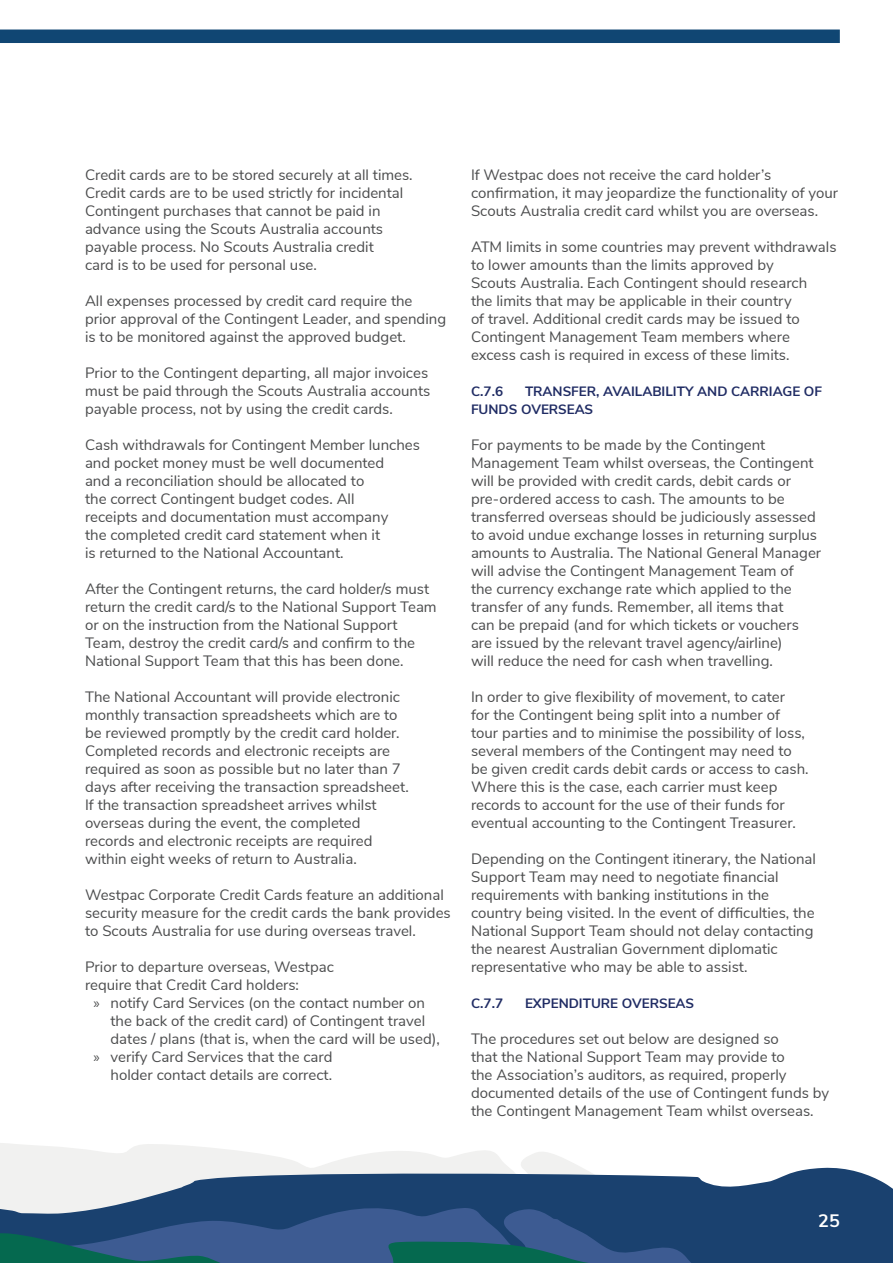
<style>
.page{position:relative;width:893px;height:1263px;background:#fff}
.page>*{position:absolute;margin:0;border:0;box-sizing:border-box;transform-origin:0 0}
.t1{font:700 18px "Nunito Sans";color:#fff}
._3_0_Body_Copy{font:15px/18px "Nunito Sans";color:#4b4c4d}
._2_0_Body_Header{font:700 13.5px/18px "Nunito Sans";color:#202c64}
.s1{font-family:"Myriad Pro"}
</style>
<div class="page">
<div style="left:0;top:30px;width:840px;height:13px;background:#104673"></div>
<svg style="left:0;top:1143px;width:832px;height:25px"></svg>
<svg style="left:0;top:1168px;width:893px;height:35px;fill:#1a416f"></svg>
<svg style="left:0;top:1203px;width:893px;height:22px;fill:#1a416f"></svg>
<svg style="left:0;top:1225px;width:893px;height:38px"></svg>
<p class="_3_0_Body_Copy" style="left:85px;top:164px;width:329px">Credit cards are to be stored securely at all times.</p>
<p class="_3_0_Body_Copy" style="left:85px;top:182px;width:320px">Credit cards are to be used strictly for incidental Contingent purchases that cannot be paid in advance using the Scouts Australia accounts payable process. No Scouts Australia credit card is to be used for personal use.</p>
<p class="_3_0_Body_Copy" style="left:85px;top:290px;width:363px">All expenses processed by credit card require the prior approval of the Contingent Leader, and spending is to be monitored against the approved budget.</p>
<p class="_3_0_Body_Copy" style="left:85px;top:362px;width:347px">Prior to the Contingent departing, all major invoices must be paid through the Scouts Australia accounts payable process, not by using the credit cards.</p>
<p class="_3_0_Body_Copy" style="left:85px;top:434px;width:336px">Cash withdrawals for Contingent Member lunches and pocket money must be well documented<br>and a reconciliation should be allocated to<br>the correct Contingent budget codes. All<br>receipts and documentation must accompany<br>the completed credit card statement when it<br>is returned to the National Accountant.</p>
<p class="_3_0_Body_Copy" style="left:85px;top:578px;width:353px">After the Contingent returns, the card holder/s must return the credit card/s to the National Support Team or on the instruction from the National Support Team, destroy the credit card/s and confirm to the National Support Team that this has been done.</p>
<p class="_3_0_Body_Copy" style="left:85px;top:686px;width:325px">The National Accountant will provide electronic monthly transaction spreadsheets which are to be reviewed promptly by the credit card holder.<br>Completed records and electronic receipts are required as soon as possible but no later than 7 days after receiving the transaction spreadsheet.<br>If the transaction spreadsheet arrives whilst overseas during the event, the completed records and electronic receipts are required within eight weeks of return to Australia.</p>
<p class="_3_0_Body_Copy" style="left:85px;top:884px;width:367px">Westpac Corporate Credit Cards feature an additional security measure for the credit cards the bank provides to Scouts Australia for use during overseas travel.</p>
<p class="_3_0_Body_Copy" style="left:85px;top:956px;width:250px">Prior to departure overseas, Westpac require that Credit Card holders:</p>
<p class="_3_0_Body_Copy" style="left:111px;top:992px;width:331px;text-indent:-17px"><span class="s1">»</span> notify Card Services (on the contact number on the back of the credit card) of Contingent travel dates / plans (that is, when the card will be used),</p>
<p class="_3_0_Body_Copy" style="left:94px;top:1046px;width:240px;text-align:right"><span class="s1">»</span> verify Card Services that the card holder contact details are correct.</p>
<p class="_3_0_Body_Copy" style="left:471px;top:164px;width:369px">If Westpac does not receive the card holder’s confirmation, it may jeopardize the functionality of your<br>Scouts Australia credit card whilst you are overseas.</p>
<p class="_3_0_Body_Copy" style="left:471px;top:236px;width:367px">ATM limits in some countries may prevent withdrawals to lower amounts than the limits approved by<br>Scouts Australia. Each Contingent should research<br>the limits that may be applicable in their country<br>of travel. Additional credit cards may be issued to Contingent Management Team members where excess cash is required in excess of these limits.</p>
<p class="_2_0_Body_Header" style="left:471px;top:381px;width:34px">C.7.6</p>
<p class="_2_0_Body_Header" style="left:471px;top:381px;width:353px;text-indent:54px">TRANSFER, AVAILABILITY AND CARRIAGE OF<br>FUNDS OVERSEAS</p>
<p class="_3_0_Body_Copy" style="left:471px;top:434px;width:352px">For payments to be made by the Contingent Management Team whilst overseas, the Contingent will be provided with credit cards, debit cards or pre-ordered access to cash. The amounts to be transferred overseas should be judiciously assessed to avoid undue exchange losses in returning surplus amounts to Australia. The National General Manager will advise the Contingent Management Team of<br>the currency exchange rate which applied to the transfer of any funds. Remember, all items that<br>can be prepaid (and for which tickets or vouchers are issued by the relevant travel agency/airline)<br>will reduce the need for cash when travelling.</p>
<p class="_3_0_Body_Copy" style="left:471px;top:686px;width:339px">In order to give flexibility of movement, to cater<br>for the Contingent being split into a number of tour parties and to minimise the possibility of loss, several members of the Contingent may need to be given credit cards debit cards or access to cash.<br>Where this is the case, each carrier must keep records to account for the use of their funds for eventual accounting to the Contingent Treasurer.</p>
<p class="_3_0_Body_Copy" style="left:471px;top:848px;width:346px">Depending on the Contingent itinerary, the National Support Team may need to negotiate financial requirements with banking institutions in the country being visited. In the event of difficulties, the National Support Team should not delay contacting the nearest Australian Government diplomatic representative who may be able to assist.</p>
<p class="_2_0_Body_Header" style="left:471px;top:993px;width:34px">C.7.7</p>
<p class="_2_0_Body_Header" style="left:525px;top:993px;width:171px">EXPENDITURE OVERSEAS</p>
<p class="_3_0_Body_Copy" style="left:471px;top:1028px;width:360px">The procedures set out below are designed so<br>that the National Support Team may provide to<br>the Association’s auditors, as required, properly documented details of the use of Contingent funds by the Contingent Management Team whilst overseas.</p>
<p class="t1" style="left:818px;top:1208px;width:23px">25</p>
</div>
